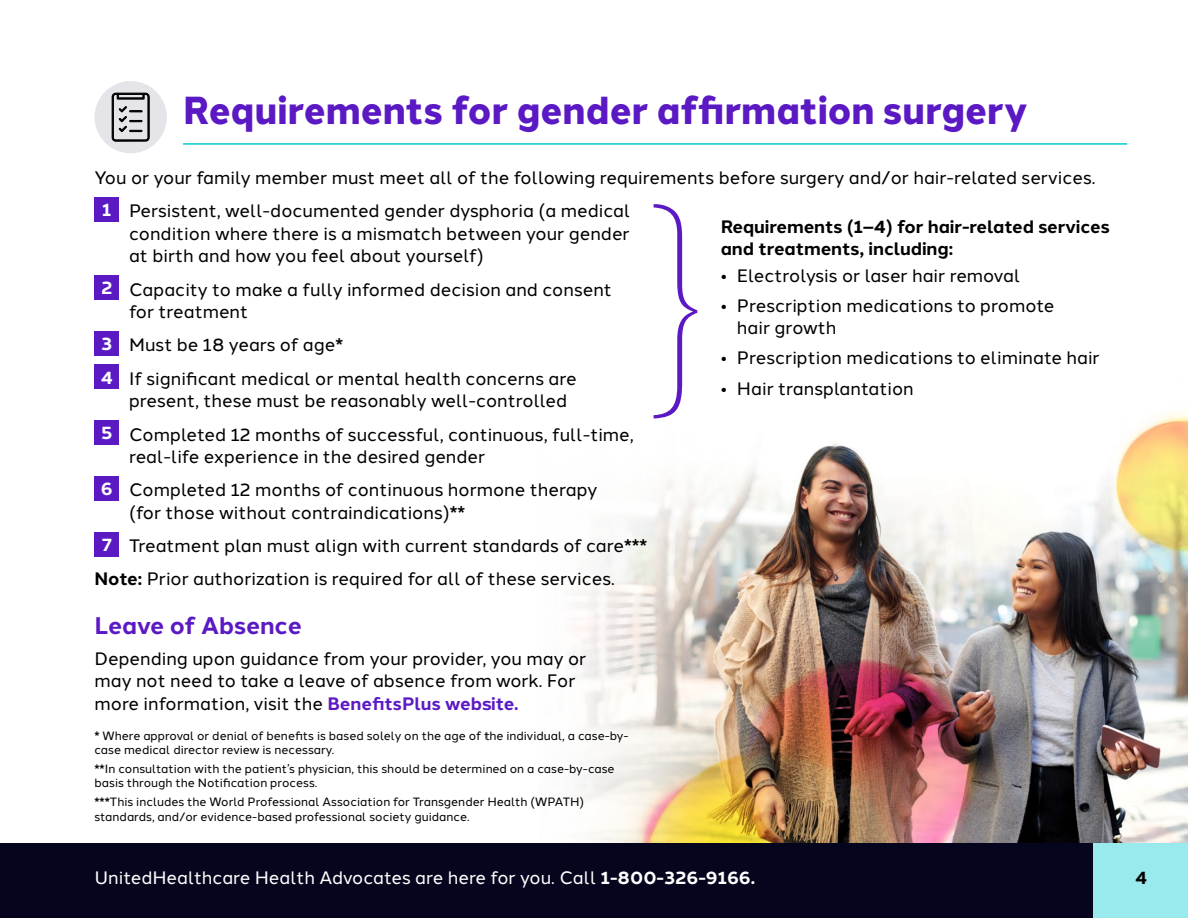
<style>
.page{position:relative;width:1188px;height:918px;background:#fff}
.page>*{position:absolute;margin:0;border:0;box-sizing:border-box;transform-origin:0 0}
.t1{font:800 39px "Halcom";color:#5b19c4;scale:.95 1}
.t2{font:700 24px "Halcom";letter-spacing:-.005em;color:#5b19c4}
.t3{font:18px/22.5px "Halcom";color:#000}
.t4{font:700 18px/22.5px "Halcom";letter-spacing:-.005em;color:#000}
.t5{font:18px "Halcom";color:#fff}
.t6{font:12px/14.4px "Halcom";color:#000}
.s1{font-weight:700;color:#fff}
.s2{font-weight:700}
.s3{font-weight:700;color:#5b19c4}
</style>
<div class="page">
<img style="left:653px;top:415px;width:535px;height:429px">
<hr style="left:183px;top:143px;width:944px;height:2px;background:#00cacf">
<div style="left:94px;top:197px;width:25px;height:25px;background:#5b19c4"></div>
<div style="left:94px;top:275px;width:25px;height:25px;background:#5b19c4"></div>
<div style="left:94px;top:331px;width:25px;height:25px;background:#5b19c4"></div>
<div style="left:94px;top:364px;width:25px;height:25px;background:#5b19c4"></div>
<div style="left:94px;top:420px;width:25px;height:25px;background:#5b19c4"></div>
<div style="left:94px;top:476px;width:25px;height:25px;background:#5b19c4"></div>
<div style="left:94px;top:532px;width:25px;height:25px;background:#5b19c4"></div>
<svg style="left:654px;top:204px;width:43px;height:214px"></svg>
<div style="left:95px;top:81px;width:72px;height:72px;background:#e5e5e9;border-radius:50%"></div>
<svg style="left:112px;top:93px;width:38px;height:49px"></svg>
<img style="left:486px;top:505px;width:645px;height:339px">
<img style="left:1091px;top:413px;width:97px;height:167px">
<div style="left:0;top:844px;width:1188px;height:74px;background:#05051e"></div>
<div style="left:1094px;top:844px;width:94px;height:74px;background:#99eaec"></div>
<h1 class="t1" style="left:183px;top:79px;width:890px">Requirements for gender affirmation surgery</h1>
<p class="t3" style="left:102px;top:159px;width:995px;line-height:33.3px;text-indent:-8px">You or your family member must meet all of the following requirements before surgery and/or hair-related services.<br><span class="s1">1</span> Persistent, well-documented gender dysphoria (a medical</p>
<p class="t3" style="left:129px;top:221px;width:502px">condition where there is a mismatch between your gender at birth and how you feel about yourself)</p>
<p class="t3" style="left:129px;top:276px;width:484px;text-indent:-28px"><span class="s1">2</span> Capacity to make a fully informed decision and consent for treatment</p>
<p class="t3" style="left:101px;top:327px;width:477px;line-height:33.3px"><span class="s1">3</span> Must be 18 years of age*<br><span class="s1">4</span> If significant medical or mental health concerns are</p>
<p class="t3" style="left:101px;top:383px;width:534px;line-height:33.3px;text-indent:28px">present, these must be reasonably well-controlled<br><span class="s1">5</span> Completed 12 months of successful, continuous, full-time,</p>
<p class="t3" style="left:101px;top:438px;width:498px;line-height:33.3px;text-indent:28px">real-life experience in the desired gender<br><span class="s1">6</span> Completed 12 months of continuous hormone therapy</p>
<p class="t3" style="left:129px;top:500px;width:338px">(for those without contraindications)**</p>
<p class="t3" style="left:102px;top:533px;width:547px"><span class="s1">7</span> Treatment plan must align with current standards of care***</p>
<p class="t3" style="left:94px;top:566px;width:522px"><span class="s2">Note:</span> Prior authorization is required for all of these services.</p>
<h2 class="t2" style="left:94px;top:606px;width:209px">Leave of Absence</h2>
<p class="t3" style="left:94px;top:646px;width:493px">Depending upon guidance from your provider, you may or may not need to take a leave of absence from work. For more information, visit the <span class="s3">BenefitsPlus website.</span></p>
<p class="t4" style="left:721px;top:214px;width:391px">Requirements (1–4) for hair-related services and treatments, including:</p>
<p class="t3" style="left:721px;top:263px;width:301px">• Electrolysis or laser hair removal</p>
<p class="t3" style="left:737px;top:293px;width:319px;text-indent:-16px">• Prescription medications to promote hair growth</p>
<p class="t3" style="left:721px;top:345px;width:380px">• Prescription medications to eliminate hair</p>
<p class="t3" style="left:721px;top:375px;width:195px">• Hair transplantation</p>
<p class="t6" style="left:94px;top:727px;width:536px">* Where approval or denial of benefits is based solely on the age of the individual, a case-by&shy;case medical director review is necessary.</p>
<p class="t6" style="left:94px;top:760px;width:522px">**In consultation with the patient’s physician, this should be determined on a case-by-case basis through the Notification process.</p>
<p class="t6" style="left:94px;top:794px;width:491px">***This includes the World Professional Association for Transgender Health (WPATH) standards, and/or evidence-based professional society guidance.</p>
<p class="t5" style="left:94px;top:864px;width:662px">UnitedHealthcare Health Advocates are here for you. Call <span class="s2">1-800-326-9166.</span></p>
<p class="t4" style="left:1135px;top:865px;width:13px">4</p>
</div>
